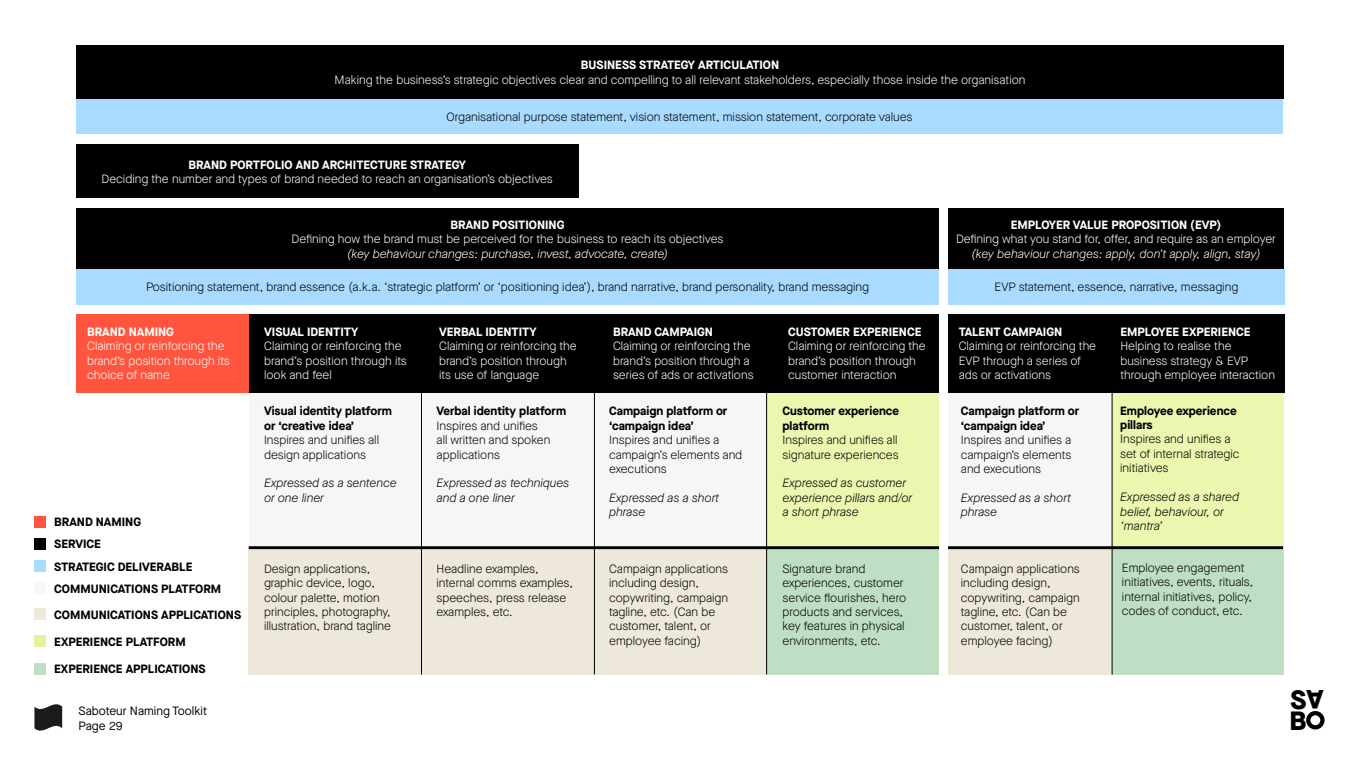
<style>
.page{position:relative;width:1361px;height:766px;background:#fff}
.page>*{position:absolute;margin:0;border:0;box-sizing:border-box;transform-origin:0 0}
.t1{font:800 26.4px/20.9px "Maison Neue";color:#000}
.t2{font:300 12px/14.4px "Maison Neue";color:#000}
.t3{font:300 12px/14.4px "Maison Neue";color:#fff}
.t4{font:700 12px/14.4px "Maison Neue";color:#000}
.t5{font:700 12px "Maison Neue";color:#fff}
.t6{font:italic 300 12px/14.4px "Maison Neue";color:#000}
.t7{font:italic 300 12px "Maison Neue";color:#fff}
.t8{font:12px/14.4px "Maison Neue";color:#000}
</style>
<div class="page">
<div style="left:249px;top:382px;width:522px;height:165px;background:#f6f6f6"></div>
<div style="left:766px;top:547px;width:173px;height:127px;background:#bfdfc5"></div>
<div style="left:766px;top:382px;width:173px;height:165px;background:#e9f7af"></div>
<div style="left:948px;top:547px;width:171px;height:127px;background:#ede8d9"></div>
<div style="left:249px;top:547px;width:517px;height:127px;background:#ede8d9"></div>
<div style="left:948px;top:382px;width:165px;height:165px;background:#f6f6f6"></div>
<div style="left:1112px;top:547px;width:171px;height:127px;background:#bfdfc5"></div>
<div style="left:1112px;top:382px;width:171px;height:165px;background:#e9f7af"></div>
<div style="left:76px;top:144px;width:502px;height:54px;background:#000"></div>
<div style="left:76px;top:209px;width:863px;height:60px;background:#000"></div>
<div style="left:948px;top:209px;width:336px;height:60px;background:#000"></div>
<div style="left:249px;top:314px;width:690px;height:78px;background:#000"></div>
<div style="left:948px;top:314px;width:336px;height:78px;background:#000"></div>
<div style="left:76px;top:269px;width:863px;height:35px;background:#a8dbff"></div>
<div style="left:948px;top:269px;width:336px;height:35px;background:#a8dbff"></div>
<div style="left:76px;top:99px;width:1207px;height:35px;background:#a8dbff"></div>
<hr style="left:948px;top:546px;width:335px;height:3px;background:#000">
<hr style="left:249px;top:546px;width:690px;height:3px;background:#000">
<div style="left:76px;top:45px;width:1208px;height:54px;background:#000"></div>
<hr style="left:594px;top:314px;width:1px;height:360px;background:#000">
<hr style="left:1112px;top:314px;width:1px;height:360px;background:#000">
<hr style="left:421px;top:314px;width:1px;height:360px;background:#000">
<hr style="left:766px;top:314px;width:1px;height:360px;background:#000">
<div style="left:34px;top:538px;width:12px;height:11px;background:#000"></div>
<div style="left:34px;top:516px;width:12px;height:11px;background:#ff543d"></div>
<div style="left:34px;top:560px;width:12px;height:11px;background:#a8dbff"></div>
<div style="left:34px;top:582px;width:12px;height:11px;background:#f6f6f6"></div>
<div style="left:34px;top:608px;width:12px;height:11px;background:#ede8d9"></div>
<div style="left:34px;top:635px;width:12px;height:12px;background:#e3f59c"></div>
<div style="left:34px;top:662px;width:12px;height:12px;background:#bfdfc5"></div>
<div style="left:76px;top:314px;width:173px;height:78px;background:#ff543d"></div>
<div style="left:1306px;top:710px;width:18px;height:19px;border:4px solid #000;border-radius:50%"></div>
<svg style="left:34px;top:704px;width:28px;height:27px"></svg>
<p class="t5" style="left:581px;top:57px;width:200px">BUSINESS STRATEGY ARTICULATION</p>
<p class="t3" style="left:335px;top:72px;width:692px">Making the business’s strategic objectives clear and compelling to all relevant stakeholders, especially those inside the organisation</p>
<p class="t2" style="left:447px;top:109px;width:467px">Organisational purpose statement, vision statement, mission statement, corporate values</p>
<p class="t5" style="left:188px;top:156px;width:279px">BRAND PORTFOLIO AND ARCHITECTURE STRATEGY</p>
<p class="t3" style="left:102px;top:171px;width:453px">Deciding the number and types of brand needed to reach an organisation’s objectives</p>
<p class="t5" style="left:451px;top:216px;width:115px">BRAND POSITIONING</p>
<p class="t3" style="left:292px;top:232px;width:433px">Defining how the brand must be perceived for the business to reach its objectives</p>
<p class="t7" style="left:347px;top:246px;width:322px">(key behaviour changes: purchase, invest, advocate, create)</p>
<p class="t5" style="left:1010px;top:216px;width:212px">EMPLOYER VALUE PROPOSITION (EVP)</p>
<p class="t3" style="left:956px;top:232px;width:321px">Defining what you stand for, offer, and require as an employer</p>
<p class="t7" style="left:971px;top:246px;width:291px">(key behaviour changes: apply, don’t apply, align, stay)</p>
<p class="t2" style="left:146px;top:280px;width:724px">Positioning statement, brand essence (a.k.a. ‘strategic platform’ or ‘positioning idea’), brand narrative, brand personality, brand messaging</p>
<p class="t2" style="left:994px;top:280px;width:245px">EVP statement, essence, narrative, messaging</p>
<p class="t5" style="left:87px;top:323px;width:88px">BRAND NAMING</p>
<p class="t3" style="left:87px;top:339px;width:144px">Claiming or reinforcing the brand’s position through its choice of name</p>
<p class="t4" style="left:54px;top:514px;width:88px">BRAND NAMING</p>
<p class="t4" style="left:54px;top:532px;width:168px;line-height:22px">SERVICE<br>STRATEGIC DELIVERABLE<br>COMMUNICATIONS PLATFORM</p>
<p class="t4" style="left:54px;top:606px;width:188px">COMMUNICATIONS APPLICATIONS</p>
<p class="t4" style="left:54px;top:634px;width:133px">EXPERIENCE PLATFORM</p>
<p class="t4" style="left:54px;top:661px;width:153px">EXPERIENCE APPLICATIONS</p>
<p class="t8" style="left:78px;top:703px;width:130px">Saboteur Naming Toolkit<br>Page 29</p>
<p class="t5" style="left:264px;top:323px;width:95px">VISUAL IDENTITY</p>
<p class="t3" style="left:264px;top:339px;width:144px">Claiming or reinforcing the brand’s position through its look and feel</p>
<p class="t4" style="left:264px;top:403px;width:129px">Visual identity platform or ‘creative idea’</p>
<p class="t2" style="left:264px;top:432px;width:117px">Inspires and unifies all design applications</p>
<p class="t6" style="left:264px;top:476px;width:134px">Expressed as a sentence or one liner</p>
<p class="t5" style="left:439px;top:323px;width:99px">VERBAL IDENTITY</p>
<p class="t3" style="left:439px;top:339px;width:139px">Claiming or reinforcing the brand’s position through its use of language</p>
<p class="t4" style="left:436px;top:403px;width:131px">Verbal identity platform</p>
<p class="t2" style="left:436px;top:418px;width:115px">Inspires and unifies all written and spoken applications</p>
<p class="t6" style="left:436px;top:476px;width:134px">Expressed as techniques and a one liner</p>
<p class="t5" style="left:613px;top:323px;width:101px">BRAND CAMPAIGN</p>
<p class="t3" style="left:613px;top:339px;width:142px">Claiming or reinforcing the brand’s position through a series of ads or activations</p>
<p class="t4" style="left:609px;top:403px;width:120px">Campaign platform or ‘campaign idea’</p>
<p class="t2" style="left:609px;top:432px;width:135px">Inspires and unifies a campaign’s elements and executions</p>
<p class="t6" style="left:609px;top:490px;width:112px">Expressed as a short phrase</p>
<p class="t5" style="left:788px;top:323px;width:135px">CUSTOMER EXPERIENCE</p>
<p class="t3" style="left:788px;top:339px;width:139px">Claiming or reinforcing the brand’s position through customer interaction</p>
<p class="t4" style="left:782px;top:403px;width:118px">Customer experience platform</p>
<p class="t2" style="left:782px;top:432px;width:118px">Inspires and unifies all signature experiences</p>
<p class="t6" style="left:782px;top:476px;width:131px">Expressed as customer experience pillars and/or a short phrase</p>
<p class="t5" style="left:958px;top:323px;width:105px">TALENT CAMPAIGN</p>
<p class="t3" style="left:958px;top:339px;width:139px">Claiming or reinforcing the<br>EVP through a series of ads or activations</p>
<p class="t4" style="left:961px;top:403px;width:120px">Campaign platform or ‘campaign idea’</p>
<p class="t2" style="left:961px;top:432px;width:112px;text-align:justify">Inspires and unifies a campaign’s elements and executions</p>
<p class="t6" style="left:961px;top:490px;width:112px">Expressed as a short phrase</p>
<p class="t5" style="left:1120px;top:323px;width:132px">EMPLOYEE EXPERIENCE</p>
<p class="t3" style="left:1120px;top:339px;width:156px">Helping to realise the business strategy &amp; EVP through employee interaction</p>
<p class="t4" style="left:1120px;top:403px;width:118px">Employee experience pillars</p>
<p class="t2" style="left:1120px;top:432px;width:121px">Inspires and unifies a set of internal strategic initiatives</p>
<p class="t6" style="left:1120px;top:489px;width:120px">Expressed as a shared belief, behaviour, or ‘mantra’</p>
<p class="t2" style="left:264px;top:561px;width:129px">Design applications, graphic device, logo, colour palette, motion principles, photography, illustration, brand tagline</p>
<p class="t2" style="left:1122px;top:560px;width:133px">Employee engagement initiatives, events, rituals, internal initiatives, policy, codes of conduct, etc.</p>
<p class="t2" style="left:782px;top:561px;width:125px">Signature brand experiences, customer service flourishes, hero products and services, key features in physical environments, etc.</p>
<p class="t2" style="left:961px;top:561px;width:121px">Campaign applications including design, copywriting, campaign tagline, etc. (Can be customer, talent, or employee facing)</p>
<p class="t2" style="left:609px;top:561px;width:121px">Campaign applications including design, copywriting, campaign tagline, etc. (Can be customer, talent, or employee facing)</p>
<p class="t2" style="left:436px;top:561px;width:138px">Headline examples, internal comms examples, speeches, press release examples, etc.</p>
<h1 class="t1" style="left:1289px;top:688px;width:19px">S<br>B</h1>
<h1 class="t1" style="left:1323px;top:710px;width:18px;rotate:-180deg">A</h1>
</div>
